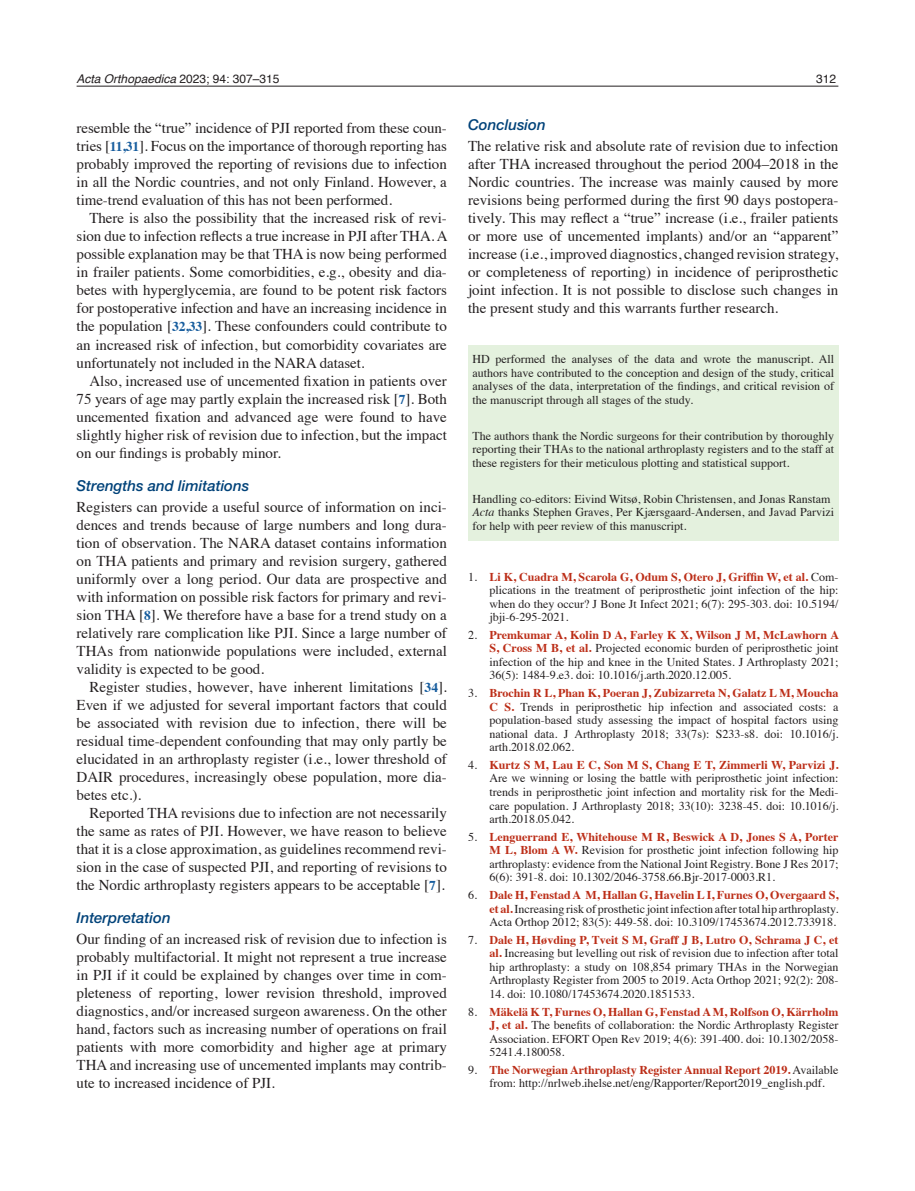
<style>
.page{position:relative;width:915px;height:1191px;background:#fff}
.page>*{position:absolute;margin:0;border:0;box-sizing:border-box;transform-origin:0 0}
._5-Brödtext{font:15px/18px "Times";color:#231f20;text-align:justify}
._4-Brödstart{font:15px/18px "Times";color:#231f20;text-align:justify}
._3-Underrubrik{font:italic 500 15px "Helvetica Neue LTW1 G";color:#004279}
._8-Referenser{font:12px/13.5px "Times";color:#231f20;text-align:justify}
._7-Petit{font:12px/13.5px "Times";color:#231f20;text-align:justify}
.t1{font:italic 12px "Helvetica";color:#231f20}
.t2{font:12px "Helvetica";color:#231f20}
.s1{font-style:normal}
.s2{font-weight:700;font-size:13.5px;color:#175d9e}
.s3{font-style:italic}
.s4{font-weight:700;color:#bc2e18}
</style>
<div class="page">
<hr style="left:77px;top:86px;width:761px;height:1px;background:#231f20">
<div style="left:468px;top:345px;width:370px;height:195px;background:#e4f1de"></div>
<p class="t1" style="left:77px;top:70px;width:204px">Acta Orthopaedica <span class="s1">2023; 94: 307–315</span></p>
<p class="t2" style="left:816px;top:70px;width:22px">312</p>
<p class="_5-Brödtext" style="left:77px;top:118px;width:371px">resemble the “true” incidence of PJI reported from these coun&shy;tries [<span class="s2">11,31</span>]. Focus on the importance of thorough reporting has probably improved the reporting of revisions due to infection in all the Nordic countries, and not only Finland. However, a time-trend evaluation of this has not been performed.</p>
<p class="_5-Brödtext" style="left:77px;top:208px;width:372px;text-indent:13px">There is also the possibility that the increased risk of revi&shy;sion due to infection reflects a true increase in PJI after THA. A possible explanation may be that THA is now being performed in frailer patients. Some comorbidities, e.g., obesity and dia&shy;betes with hyperglycemia, are found to be potent risk factors for postoperative infection and have an increasing incidence in the population [<span class="s2">32,33</span>]. These confounders could contribute to an increased risk of infection, but comorbidity covariates are unfortunately not included in the NARA dataset.</p>
<p class="_5-Brödtext" style="left:77px;top:370px;width:371px;text-indent:13px">Also, increased use of uncemented fixation in patients over 75 years of age may partly explain the increased risk [<span class="s2">7</span>]. Both uncemented fixation and advanced age were found to have slightly higher risk of revision due to infection, but the impact on our findings is probably minor.</p>
<p class="_3-Underrubrik" style="left:77px;top:476px;width:174px">Strengths and limitations</p>
<p class="_4-Brödstart" style="left:77px;top:496px;width:371px">Registers can provide a useful source of information on inci&shy;dences and trends because of large numbers and long dura&shy;tion of observation. The NARA dataset contains information on THA patients and primary and revision surgery, gathered uniformly over a long period. Our data are prospective and with information on possible risk factors for primary and revi&shy;sion THA [<span class="s2">8</span>]. We therefore have a base for a trend study on a relatively rare complication like PJI. Since a large number of THAs from nationwide populations were included, external validity is expected to be good.</p>
<p class="_5-Brödtext" style="left:77px;top:676px;width:371px;text-indent:13px">Register studies, however, have inherent limitations [<span class="s2">34</span>].<br>Even if we adjusted for several important factors that could be associated with revision due to infection, there will be residual time-dependent confounding that may only partly be elucidated in an arthroplasty register (i.e., lower threshold of DAIR procedures, increasingly obese population, more dia&shy;betes etc.).</p>
<p class="_5-Brödtext" style="left:77px;top:802px;width:371px;text-indent:13px">Reported THA revisions due to infection are not necessarily the same as rates of PJI. However, we have reason to believe that it is a close approximation, as guidelines recommend revi&shy;sion in the case of suspected PJI, and reporting of revisions to the Nordic arthroplasty registers appears to be acceptable [<span class="s2">7</span>].</p>
<p class="_3-Underrubrik" style="left:77px;top:908px;width:95px">Interpretation</p>
<p class="_4-Brödstart" style="left:77px;top:928px;width:371px">Our finding of an increased risk of revision due to infection is probably multifactorial. It might not represent a true increase in PJI if it could be explained by changes over time in com&shy;pleteness of reporting, lower revision threshold, improved diagnostics, and/or increased surgeon awareness. On the other hand, factors such as increasing number of operations on frail patients with more comorbidity and higher age at primary THA and increasing use of uncemented implants may contrib&shy;ute to increased incidence of PJI.</p>
<p class="_3-Underrubrik" style="left:468px;top:116px;width:79px">Conclusion</p>
<p class="_4-Brödstart" style="left:468px;top:136px;width:371px">The relative risk and absolute rate of revision due to infection after THA increased throughout the period 2004–2018 in the Nordic countries. The increase was mainly caused by more revisions being performed during the first 90 days postopera&shy;tively. This may reflect a “true” increase (i.e., frailer patients or more use of uncemented implants) and/or an “apparent” increase (i.e., improved diagnostics, changed revision strategy, or completeness of reporting) in incidence of periprosthetic joint infection. It is not possible to disclose such changes in the present study and this warrants further research.</p>
<p class="_7-Petit" style="left:472px;top:351px;width:363px">HD performed the analyses of the data and wrote the manuscript. All authors have contributed to the conception and design of the study, critical analyses of the data, interpretation of the findings, and critical revision of the manuscript through all stages of the study.</p>
<p class="_7-Petit" style="left:472px;top:428px;width:363px">The authors thank the Nordic surgeons for their contribution by thoroughly reporting their THAs to the national arthroplasty registers and to the staff at these registers for their meticulous plotting and statistical support.</p>
<p class="_7-Petit" style="left:472px;top:491px;width:359px">Handling co-editors: Eivind Witsø, Robin Christensen, and Jonas Ranstam</p>
<p class="_7-Petit" style="left:472px;top:504px;width:363px"><span class="s3">Acta</span> thanks Stephen Graves, Per Kjærsgaard-Andersen, and Javad Parvizi for help with peer review of this manuscript.</p>
<p class="_8-Referenser" style="left:489px;top:569px;width:350px;text-indent:-21px">1. <span class="s4">Li K, Cuadra M, Scarola G, Odum S, Otero J, Griffin W, et al.</span> Com&shy;plications in the treatment of periprosthetic joint infection of the hip: when do they occur? J Bone Jt Infect 2021; 6(7): 295-303. doi: 10.5194/ jbji-6-295-2021.</p>
<p class="_8-Referenser" style="left:489px;top:627px;width:351px;text-indent:-21px">2. <span class="s4">Premkumar A, Kolin D A, Farley K X, Wilson J M, McLawhorn A S, Cross M B, et al.</span> Projected economic burden of periprosthetic joint infection of the hip and knee in the United States. J Arthroplasty 2021; 36(5): 1484-9.e3. doi: 10.1016/j.arth.2020.12.005.</p>
<p class="_8-Referenser" style="left:489px;top:685px;width:350px;text-indent:-21px">3. <span class="s4">Brochin R L, Phan K, Poeran J, Zubizarreta N, Galatz L M, Moucha C S.</span> Trends in periprosthetic hip infection and associated costs: a population-based study assessing the impact of hospital factors using national data. J Arthroplasty 2018; 33(7s): S233-s8. doi: 10.1016/j. arth.2018.02.062.</p>
<p class="_8-Referenser" style="left:489px;top:757px;width:350px;text-indent:-21px">4. <span class="s4">Kurtz S M, Lau E C, Son M S, Chang E T, Zimmerli W, Parvizi J.<br></span>Are we winning or losing the battle with periprosthetic joint infection: trends in periprosthetic joint infection and mortality risk for the Medi&shy;care population. J Arthroplasty 2018; 33(10): 3238-45. doi: 10.1016/j. arth.2018.05.042.</p>
<p class="_8-Referenser" style="left:489px;top:829px;width:350px;text-indent:-21px">5. <span class="s4">Lenguerrand E, Whitehouse M R, Beswick A D, Jones S A, Porter M L, Blom A W.</span> Revision for prosthetic joint infection following hip arthroplasty: evidence from the National Joint Registry. Bone J Res 2017; 6(6): 391-8. doi: 10.1302/2046-3758.66.Bjr-2017-0003.R1.</p>
<p class="_8-Referenser" style="left:489px;top:887px;width:350px;text-indent:-21px">6. <span class="s4">Dale H, Fenstad A M, Hallan G, Havelin L I, Furnes O, Overgaard S, et al.</span> Increasing risk of prosthetic joint infection after total hip arthroplasty.<br>Acta Orthop 2012; 83(5): 449-58. doi: 10.3109/17453674.2012.733918.</p>
<p class="_8-Referenser" style="left:489px;top:932px;width:350px;text-indent:-21px">7. <span class="s4">Dale H, Høvding P, Tveit S M, Graff J B, Lutro O, Schrama J C, et al.</span> Increasing but levelling out risk of revision due to infection after total hip arthroplasty: a study on 108,854 primary THAs in the Norwegian Arthroplasty Register from 2005 to 2019. Acta Orthop 2021; 92(2): 208-</p>
<p class="_8-Referenser" style="left:489px;top:986px;width:207px">14. doi: 10.1080/17453674.2020.1851533.</p>
<p class="_8-Referenser" style="left:489px;top:1003px;width:350px;text-indent:-21px">8. <span class="s4">Mäkelä K T, Furnes O, Hallan G, Fenstad A M, Rolfson O, Kärrholm J, et al.</span> The benefits of collaboration: the Nordic Arthroplasty Register Association. EFORT Open Rev 2019; 4(6): 391-400. doi: 10.1302/2058- 5241.4.180058.</p>
<p class="_8-Referenser" style="left:489px;top:1062px;width:350px;text-indent:-21px">9. <span class="s4">The Norwegian Arthroplasty Register Annual Report 2019.</span> Available from: http://nrlweb.ihelse.net/eng/Rapporter/Report2019_english.pdf.</p>
</div>
